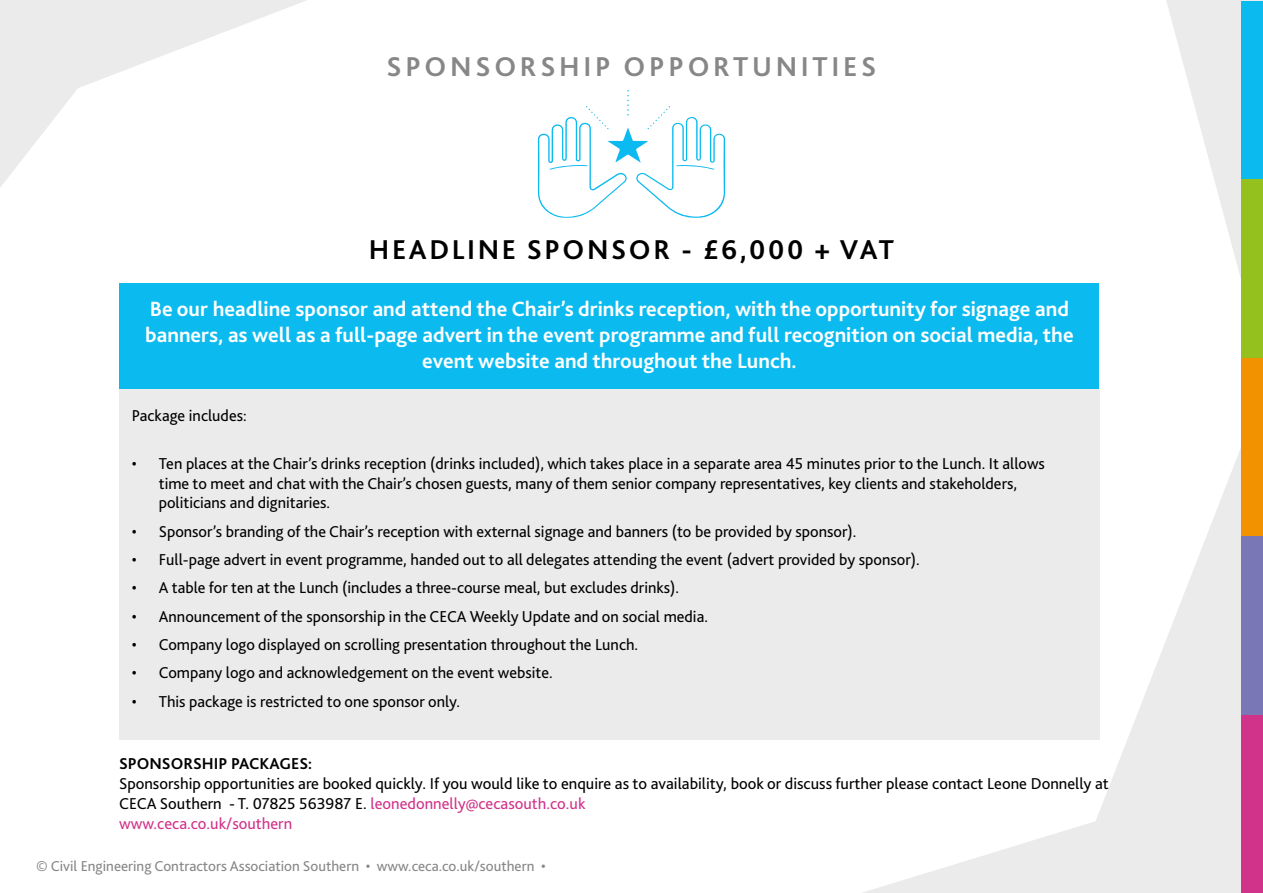
<style>
.page{position:relative;width:1263px;height:893px;background:#fff}
.page>*{position:absolute;margin:0;border:0;box-sizing:border-box;transform-origin:0 0}
.t1{font:700 28.5px "Bliss 2";letter-spacing:.09em;color:#000}
.t2{font:700 28.5px "Bliss 2";letter-spacing:.13em;color:#878787}
.t3{font:700 21.6px/26px "Bliss 2";color:#fff;text-align:center}
.t4{font:16.5px/19.8px "Bliss 2";color:#000}
.t5{font:700 16.5px "Bliss 2";color:#000}
.t6{font:15px "Bliss 2";color:#878787}
.s1{color:#d1338a}
</style>
<div class="page">
<svg style="left:89px;top:0;width:217px;height:84px;fill:#eee"></svg>
<svg style="left:0;top:0;width:89px;height:187px"></svg>
<svg style="left:1099px;top:382px;width:143px;height:400px"></svg>
<svg style="left:862px;top:782px;width:380px;height:111px;fill:#ebebeb"></svg>
<svg style="left:1166px;top:0;width:97px;height:382px"></svg>
<div style="left:119px;top:389px;width:980px;height:351px;background:#ebebeb"></div>
<div style="left:120px;top:283px;width:979px;height:106px;background:#0bbbef"></div>
<div style="left:1242px;top:1px;width:21px;height:178px;background:#0bbbef"></div>
<div style="left:1242px;top:358px;width:21px;height:178px;background:#f39200"></div>
<div style="left:1242px;top:179px;width:21px;height:179px;background:#95c11f"></div>
<div style="left:1242px;top:536px;width:21px;height:179px;background:#7a77b6"></div>
<div style="left:1242px;top:715px;width:21px;height:178px;background:#d1338a"></div>
<svg style="left:538px;top:90px;width:187px;height:128px"></svg>
<div style="left:1100px;top:281px;width:5px;height:350px;background:#fff"></div>
<h1 class="t2" style="left:386px;top:48px;width:491px">SPONSORSHIP OPPORTUNITIES</h1>
<h1 class="t1" style="left:369px;top:232px;width:526px">HEADLINE SPONSOR - £6,000 + VAT</h1>
<p class="t3" style="left:145px;top:296px;width:930px">Be our headline sponsor and attend the Chair’s drinks reception, with the opportunity for signage and banners, as well as a full-page advert in the event programme and full recognition on social media, the event website and throughout the Lunch.</p>
<p class="t4" style="left:132px;top:405px;width:116px">Package includes:</p>
<p class="t4" style="left:159px;top:453px;width:888px;text-indent:-27px">• Ten places at the Chair’s drinks reception (drinks included), which takes place in a separate area 45 minutes prior to the Lunch. It allows time to meet and chat with the Chair’s chosen guests, many of them senior company representatives, key clients and stakeholders, politicians and dignitaries.</p>
<p class="t4" style="left:132px;top:521px;width:726px">• Sponsor’s branding of the Chair’s reception with external signage and banners (to be provided by sponsor).</p>
<p class="t4" style="left:132px;top:550px;width:789px">• Full-page advert in event programme, handed out to all delegates attending the event (advert provided by sponsor).</p>
<p class="t4" style="left:132px;top:578px;width:549px">• A table for ten at the Lunch (includes a three-course meal, but excludes drinks).</p>
<p class="t4" style="left:132px;top:606px;width:578px">• Announcement of the sponsorship in the CECA Weekly Update and on social media.</p>
<p class="t4" style="left:132px;top:635px;width:508px">• Company logo displayed on scrolling presentation throughout the Lunch.</p>
<p class="t4" style="left:132px;top:663px;width:422px">• Company logo and acknowledgement on the event website.</p>
<p class="t4" style="left:132px;top:691px;width:330px">• This package is restricted to one sponsor only.</p>
<p class="t5" style="left:119px;top:754px;width:195px">SPONSORSHIP PACKAGES:</p>
<p class="t4" style="left:119px;top:774px;width:991px">Sponsorship opportunities are booked quickly. If you would like to enquire as to availability, book or discuss further please contact Leone Donnelly at<br>CECA Southern - T. 07825 563987 E. <span class="s1">leonedonnelly@cecasouth.co.uk<br>www.ceca.co.uk/southern</span></p>
<p class="t6" style="left:36px;top:856px;width:511px">© Civil Engineering Contractors Association Southern • www.ceca.co.uk/southern •</p>
</div>
